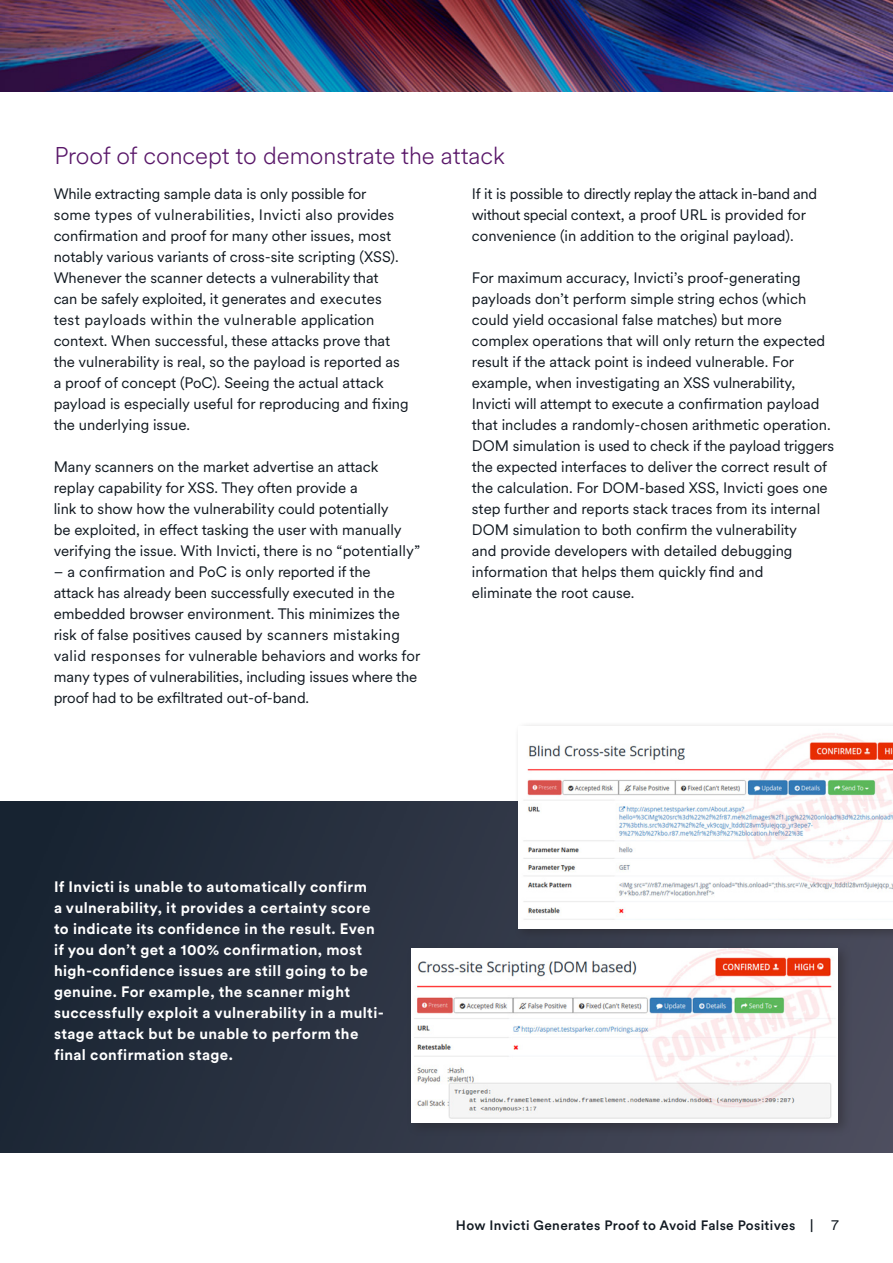
<style>
.page{position:relative;width:893px;height:1263px;background:#fff}
.page>*{position:absolute;margin:0;border:0;box-sizing:border-box;transform-origin:0 0}
.t1{font:300 24px "Circular XX";color:#591769}
.t2{font:15px/21px "Circular XX";color:#101820}
.t3{font:700 15px/21px "Circular XX";letter-spacing:.025em;color:#fff}
.t4{font:500 13.5px "Circular XX";letter-spacing:.025em;color:#101820}
.s1{font-weight:400;font-size:15px}
</style>
<div class="page">
<img style="left:0;top:0;width:893px;height:91px">
<img style="left:0;top:802px;width:893px;height:350px">
<div style="left:514px;top:721px;width:379px;height:219px;background:#231f20;opacity:.4"></div>
<img style="left:519px;top:726px;width:374px;height:202px">
<div style="left:406px;top:942px;width:446px;height:194px;background:#231f20;opacity:.4"></div>
<img style="left:412px;top:948px;width:426px;height:174px">
<h1 class="t1" style="left:54px;top:139px;width:452px">Proof of concept to demonstrate the attack</h1>
<p class="t2" style="left:472px;top:182px;width:347px">If it is possible to directly replay the attack in-band and without special context, a proof URL is provided for convenience (in addition to the original payload).</p>
<p class="t2" style="left:472px;top:266px;width:364px">For maximum accuracy, Invicti’s proof-generating payloads don’t perform simple string echos (which could yield occasional false matches) but more complex operations that will only return the expected result if the attack point is indeed vulnerable. For example, when investigating an XSS vulnerability, Invicti will attempt to execute a confirmation payload that includes a randomly-chosen arithmetic operation.<br>DOM simulation is used to check if the payload triggers the expected interfaces to deliver the correct result of the calculation. For DOM-based XSS, Invicti goes one step further and reports stack traces from its internal DOM simulation to both confirm the vulnerability<br>and provide developers with detailed debugging information that helps them quickly find and<br>eliminate the root cause.</p>
<p class="t2" style="left:54px;top:182px;width:357px">While extracting sample data is only possible for<br>some types of vulnerabilities, Invicti also provides confirmation and proof for many other issues, most notably various variants of cross-site scripting (XSS).<br>Whenever the scanner detects a vulnerability that<br>can be safely exploited, it generates and executes test payloads within the vulnerable application context. When successful, these attacks prove that the vulnerability is real, so the payload is reported as a proof of concept (PoC). Seeing the actual attack payload is especially useful for reproducing and fixing the underlying issue.</p>
<p class="t2" style="left:54px;top:455px;width:368px">Many scanners on the market advertise an attack replay capability for XSS. They often provide a<br>link to show how the vulnerability could potentially<br>be exploited, in effect tasking the user with manually verifying the issue. With Invicti, there is no “potentially”</p>
<p class="t2" style="left:54px;top:560px;width:368px">– a confirmation and PoC is only reported if the<br>attack has already been successfully executed in the embedded browser environment. This minimizes the risk of false positives caused by scanners mistaking valid responses for vulnerable behaviors and works for many types of vulnerabilities, including issues where the proof had to be exfiltrated out-of-band.</p>
<p class="t3" style="left:54px;top:875px;width:331px">If Invicti is unable to automatically confirm<br>a vulnerability, it provides a certainty score to indicate its confidence in the result. Even if you don’t get a 100% confirmation, most high-confidence issues are still going to be genuine. For example, the scanner might successfully exploit a vulnerability in a multi&shy;stage attack but be unable to perform the final confirmation stage.</p>
<p class="t4" style="left:456px;top:1216px;width:384px">How Invicti Generates Proof to Avoid False Positives | <span class="s1">7</span></p>
</div>
